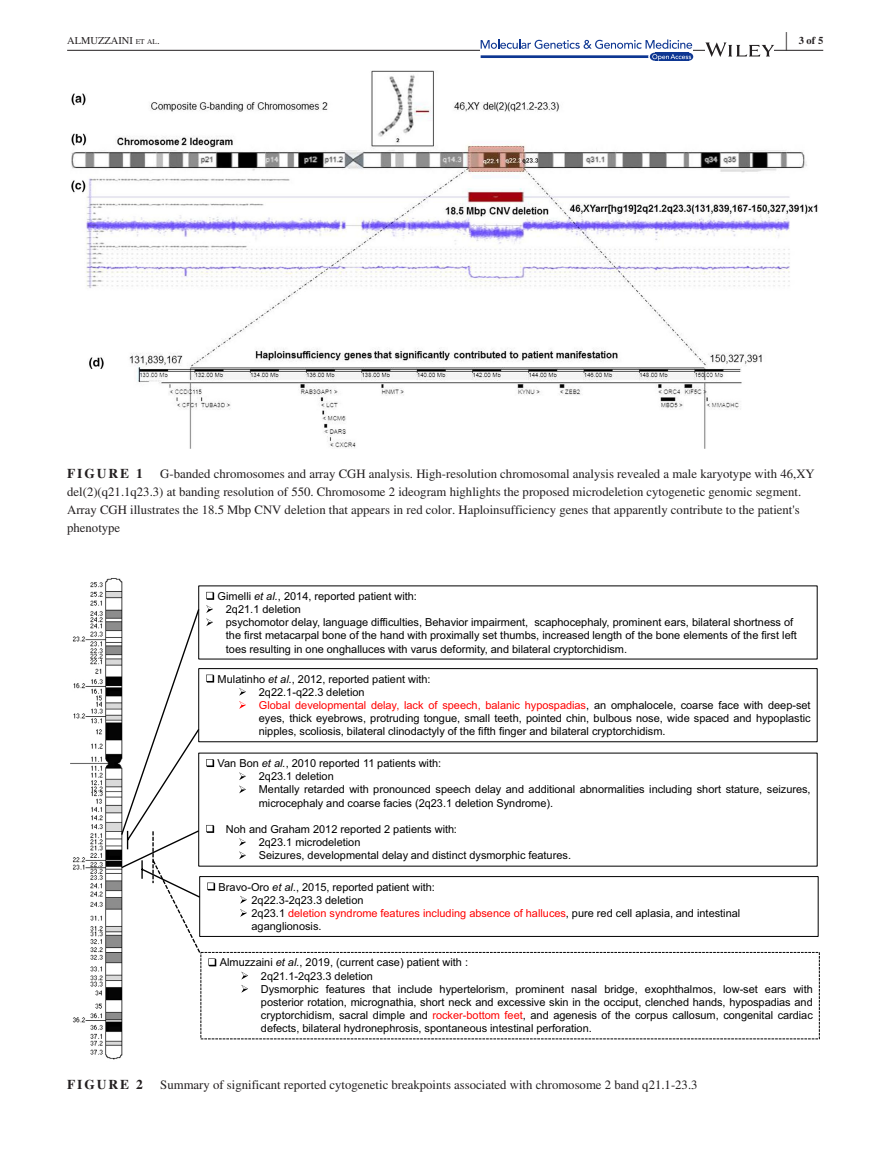
<style>
.page{position:relative;width:893px;height:1174px;background:#fff}
.page>*{position:absolute;margin:0;border:0;box-sizing:border-box;transform-origin:0 0}
.t1{font:700 25.95px "STIX";color:#231f20;scale:.36 1}
.t2{font:700 13.5px "STIX";letter-spacing:.14em;color:#231f20}
.t3{font:12.75px/18px "STIX";color:#231f20}
.t4{font:10.95px/13.2px "Arial";color:#000}
.t5{font:10.5px "STIX";color:#231f20}
.t6{font:700 10.5px "STIX";color:#231f20}
.s1{font-size:7.35px}
.s2{font-style:italic}
.s3{color:#f00}
</style>
<div class="page">
<hr style="left:67px;top:50px;width:756px;height:1px;background:#231f20">
<svg style="left:481px;top:39px;width:211px;height:22px"></svg>
<svg style="left:705px;top:42px;width:69px;height:15px"></svg>
<img style="left:71px;top:70px;width:748px;height:379px">
<img style="left:71px;top:578px;width:51px;height:482px">
<div style="left:198px;top:668px;width:620px;height:74px;border:1px solid #000"></div>
<svg style="left:239px;top:688px;width:7px;height:7px"></svg>
<svg style="left:239px;top:701px;width:7px;height:8px"></svg>
<svg style="left:239px;top:772px;width:7px;height:21px"></svg>
<svg style="left:239px;top:838px;width:7px;height:21px"></svg>
<div style="left:199px;top:876px;width:620px;height:61px;border:1px solid #000"></div>
<svg style="left:240px;top:896px;width:7px;height:7px"></svg>
<svg style="left:240px;top:909px;width:7px;height:8px"></svg>
<svg style="left:241px;top:971px;width:7px;height:21px"></svg>
<svg style="left:120px;top:592px;width:96px;height:374px"></svg>
<h1 class="t1" style="left:785px;top:26px;width:7px">|</h1>
<p class="t5" style="left:67px;top:33px;width:94px">ALMUZZAINI <span class="s1">et al</span> .</p>
<p class="t6" style="left:799px;top:34px;width:26px">3 of 5</p>
<p class="t2" style="left:67px;top:466px;width:77px">FIGURE 1</p>
<p class="t3" style="left:67px;top:466px;width:749px;text-indent:93px">G-banded chromosomes and array CGH analysis. High-resolution chromosomal analysis revealed a male karyotype with 46,XY del(2)(q21.1q23.3) at banding resolution of 550. Chromosome 2 ideogram highlights the proposed microdeletion cytogenetic genomic segment.<br>Array CGH illustrates the 18.5 Mbp CNV deletion that appears in red color. Haploinsufficiency genes that apparently contribute to the patient's phenotype</p>
<p class="t4" style="left:226px;top:589px;width:572px;text-indent:-8px">Gimelli <span class="s2">et al.</span>, 2014, reported patient with:<br>2q21.1 deletion<br>psychomotor delay, language difficulties, Behavior impairment, scaphocephaly, prominent ears, bilateral shortness of the first metacarpal bone of the hand with proximally set thumbs, increased length of the bone elements of the first left toes resulting in one onghalluces with varus deformity, and bilateral cryptorchidism.</p>
<p class="t4" style="left:259px;top:672px;width:553px;text-indent:-41px">Mulatinho <span class="s2">et al.</span>, 2012, reported patient with:<br>2q22.1-q22.3 deletion<br><span class="s3">Global developmental delay, lack of speech, balanic hypospadias</span>, an omphalocele, coarse face with deep-set eyes, thick eyebrows, protruding tongue, small teeth, pointed chin, bulbous nose, wide spaced and hypoplastic nipples, scoliosis, bilateral clinodactyly of the fifth finger and bilateral cryptorchidism.</p>
<p class="t4" style="left:259px;top:756px;width:553px;text-indent:-41px">Van Bon <span class="s2">et al.</span>, 2010 reported 11 patients with:<br>2q23.1 deletion<br>Mentally retarded with pronounced speech delay and additional abnormalities including short stature, seizures, microcephaly and coarse facies (2q23.1 deletion Syndrome).</p>
<p class="t4" style="left:259px;top:822px;width:314px;text-indent:-33px">Noh and Graham 2012 reported 2 patients with:<br>2q23.1 microdeletion<br>Seizures, developmental delay and distinct dysmorphic features.</p>
<p class="t4" style="left:252px;top:880px;width:490px;text-indent:-33px">Bravo-Oro <span class="s2">et al.</span>, 2015, reported patient with:<br>2q22.3-2q23.3 deletion<br>2q23.1 <span class="s3">deletion syndrome features including absence of halluces</span>, pure red cell aplasia, and intestinal aganglionosis.</p>
<p class="t4" style="left:261px;top:956px;width:553px;text-indent:-41px">Almuzzaini <span class="s2">et al.</span>, 2019, (current case) patient with :<br>2q21.1-2q23.3 deletion<br>Dysmorphic features that include hypertelorism, prominent nasal bridge, exophthalmos, low-set ears with posterior rotation, micrognathia, short neck and excessive skin in the occiput, clenched hands, hypospadias and cryptorchidism, sacral dimple and <span class="s3">rocker-bottom feet</span>, and agenesis of the corpus callosum, congenital cardiac defects, bilateral hydronephrosis, spontaneous intestinal perforation.</p>
<p class="t2" style="left:67px;top:1076px;width:77px">FIGURE 2</p>
<p class="t3" style="left:160px;top:1076px;width:539px">Summary of significant reported cytogenetic breakpoints associated with chromosome 2 band q21.1-23.3</p>
</div>
